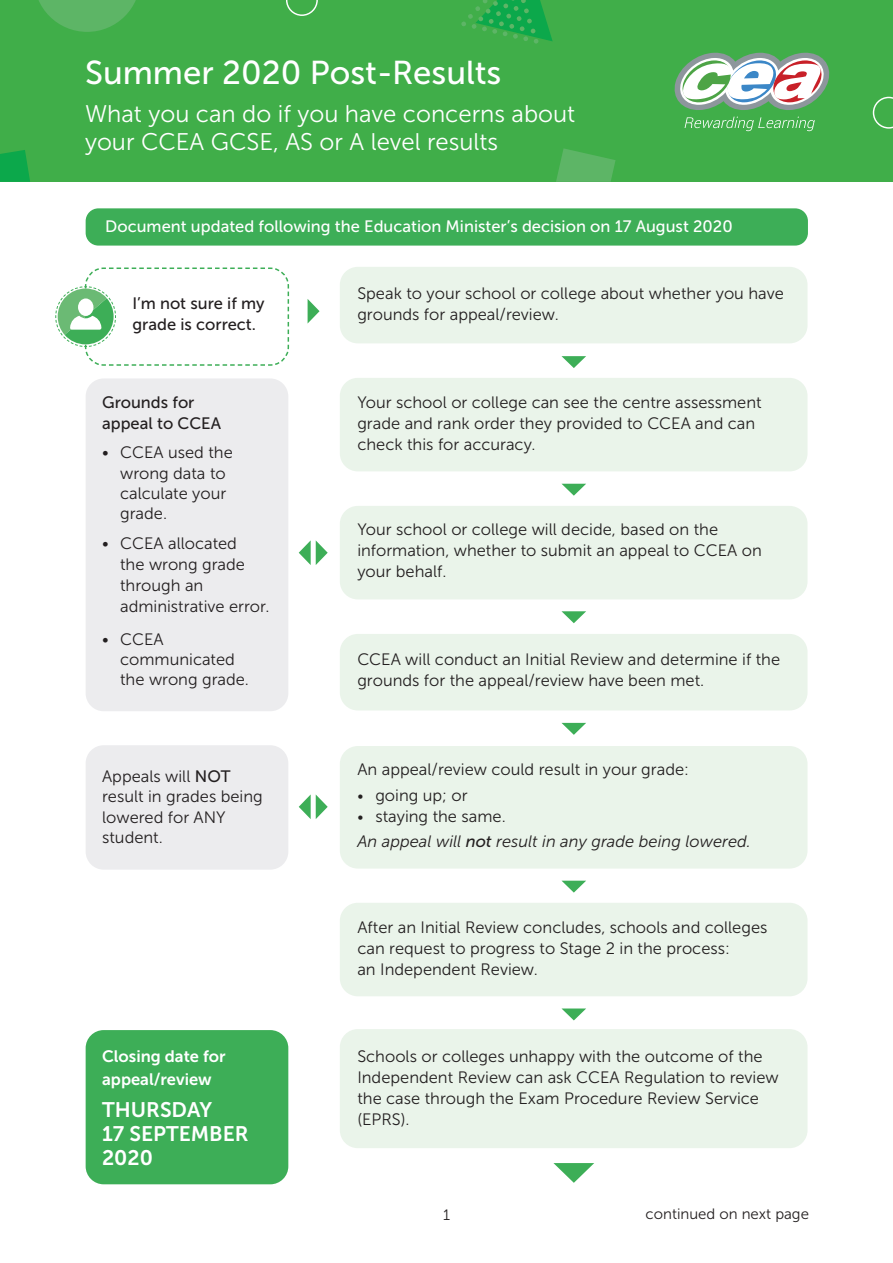
<style>
.page{position:relative;width:893px;height:1263px;background:#fff}
.page>*{position:absolute;margin:0;border:0;box-sizing:border-box;transform-origin:0 0}
.t1{font:33px "Museo Sans 500";color:#fff}
.t2{font:24px/28.8px "Museo Sans 300";color:#fff}
.Body-Copy{font:21px/24px "Museo Sans 700";color:#fff}
.Body-Copy-2{font:16.5px/21px "Museo Sans 300";color:#231f20}
.Body-Copy-3{font:16.5px "Museo Sans 500";color:#fff}
.bullet-point{font:16.5px/20.2px "Museo Sans 300";color:#231f20}
.Body-Copy-4{font:16.5px/21px "Museo Sans 500";color:#231f20}
.Body-Copy-5{font:italic 16.5px "Museo Sans 300";color:#231f20}
.Body-Copy-6{font:16.5px/22.5px "Museo Sans 700";color:#fff}
.Body-Copy-7{font:15px "Museo Sans 300";color:#231f20}
.s1{font-family:"Museo Sans 500"}
.s2{font-size:15px}
</style>
<div class="page">
<div style="left:0;top:0;width:893px;height:182px;background:#40ae49"></div>
<svg style="left:461px;top:0;width:92px;height:44px"></svg>
<svg style="left:39px;top:0;width:97px;height:32px"></svg>
<svg style="left:0;top:150px;width:30px;height:32px"></svg>
<svg style="left:556px;top:148px;width:60px;height:34px"></svg>
<svg style="left:873px;top:97px;width:20px;height:32px"></svg>
<svg style="left:286px;top:0;width:32px;height:16px"></svg>
<svg style="left:685px;top:117px;width:130px;height:14px"></svg>
<svg style="left:674px;top:52px;width:156px;height:58px"></svg>
<div style="left:86px;top:378px;width:202px;height:333px;background:#ececee;border-radius:18px"></div>
<div style="left:86px;top:208px;width:722px;height:38px;background:#3dae57;border-radius:13px"></div>
<div style="left:86px;top:745px;width:202px;height:125px;background:#ececee;border-radius:18px"></div>
<div style="left:86px;top:1030px;width:202px;height:154px;background:#3dae57;border-radius:18px"></div>
<div style="left:340px;top:267px;width:467px;height:76px;background:#eaf4ea;border-radius:18px"></div>
<div style="left:340px;top:378px;width:467px;height:93px;background:#eaf4ea;border-radius:18px"></div>
<div style="left:340px;top:506px;width:467px;height:93px;background:#eaf4ea;border-radius:18px"></div>
<div style="left:340px;top:634px;width:467px;height:76px;background:#eaf4ea;border-radius:18px"></div>
<div style="left:340px;top:746px;width:467px;height:122px;background:#eaf4ea;border-radius:18px"></div>
<div style="left:340px;top:903px;width:467px;height:93px;background:#eaf4ea;border-radius:18px"></div>
<div style="left:340px;top:1029px;width:467px;height:119px;background:#eaf4ea;border-radius:18px"></div>
<svg style="left:561px;top:356px;width:25px;height:12px"></svg>
<svg style="left:308px;top:299px;width:12px;height:24px"></svg>
<svg style="left:299px;top:540px;width:29px;height:25px"></svg>
<svg style="left:299px;top:794px;width:29px;height:25px"></svg>
<svg style="left:562px;top:484px;width:24px;height:12px"></svg>
<svg style="left:561px;top:611px;width:25px;height:12px"></svg>
<svg style="left:561px;top:723px;width:25px;height:12px"></svg>
<svg style="left:562px;top:881px;width:24px;height:12px"></svg>
<svg style="left:561px;top:1008px;width:25px;height:12px"></svg>
<svg style="left:553px;top:1163px;width:41px;height:20px"></svg>
<svg style="left:55px;top:267px;width:235px;height:99px"></svg>
<div style="left:78px;top:298px;width:15px;height:18px;background:#fff;border-radius:50%"></div>
<p class="t1" style="left:85px;top:55px;width:418px">Summer 2020 Post-Results</p>
<p class="t2" style="left:85px;top:99px;width:492px">What you can do if you have concerns about your CCEA GCSE, AS or A level results</p>
<p class="Body-Copy-3" style="left:105px;top:218px;width:629px">Document updated following the Education Minister’s decision on 17 August 2020</p>
<p class="Body-Copy-4" style="left:132px;top:293px;width:134px">I’m not sure if my grade is correct.</p>
<p class="Body-Copy-4" style="left:102px;top:392px;width:120px">Grounds for appeal to CCEA</p>
<p class="Body-Copy-2" style="left:120px;top:443px;width:114px;line-height:20.2px;text-indent:-18px">• CCEA used the wrong data to calculate your grade.</p>
<p class="Body-Copy-2" style="left:120px;top:533px;width:151px;text-indent:-18px">• CCEA allocated<br>the wrong grade through an administrative error.</p>
<p class="bullet-point" style="left:120px;top:629px;width:130px;text-indent:-18px">• CCEA communicated the wrong grade.</p>
<p class="Body-Copy-2" style="left:102px;top:766px;width:162px;line-height:20.2px">Appeals will <span class="s1">NOT </span>result in grades being lowered for ANY student.</p>
<p class="Body-Copy-6" style="left:102px;top:1045px;width:125px">Closing date for appeal/review</p>
<p class="Body-Copy" style="left:102px;top:1098px;width:148px">THURSDAY<br>17 SEPTEMBER<br>2020</p>
<p class="Body-Copy-2" style="left:357px;top:283px;width:428px">Speak to your school or college about whether you have grounds for appeal/review.</p>
<p class="Body-Copy-2" style="left:357px;top:392px;width:406px">Your school or college can see the centre assessment grade and rank order they provided to CCEA and can check this for accuracy.</p>
<p class="Body-Copy-2" style="left:357px;top:519px;width:406px">Your school or college will decide, based on the information, whether to submit an appeal to CCEA on your behalf.</p>
<p class="Body-Copy-2" style="left:357px;top:649px;width:424px">CCEA will conduct an Initial Review and determine if the grounds for the appeal/review have been met.</p>
<p class="Body-Copy-2" style="left:357px;top:759px;width:333px">An appeal/review could result in your grade:</p>
<p class="bullet-point" style="left:357px;top:785px;width:112px"><span class="s2">•</span> going up; or</p>
<p class="bullet-point" style="left:357px;top:806px;width:150px"><span class="s2">•</span> staying the same.</p>
<p class="Body-Copy-5" style="left:357px;top:832px;width:395px">An appeal will <span class="s1">not</span> result in any grade being lowered.</p>
<p class="Body-Copy-2" style="left:357px;top:917px;width:412px">After an Initial Review concludes, schools and colleges can request to progress to Stage 2 in the process:<br>an Independent Review.</p>
<p class="Body-Copy-2" style="left:357px;top:1045px;width:423px">Schools or colleges unhappy with the outcome of the Independent Review can ask CCEA Regulation to review the case through the Exam Procedure Review Service (EPRS).</p>
<p class="Body-Copy-7" style="left:443px;top:1207px;width:8px">1</p>
<p class="Body-Copy-7" style="left:646px;top:1206px;width:165px">continued on next page</p>
</div>
